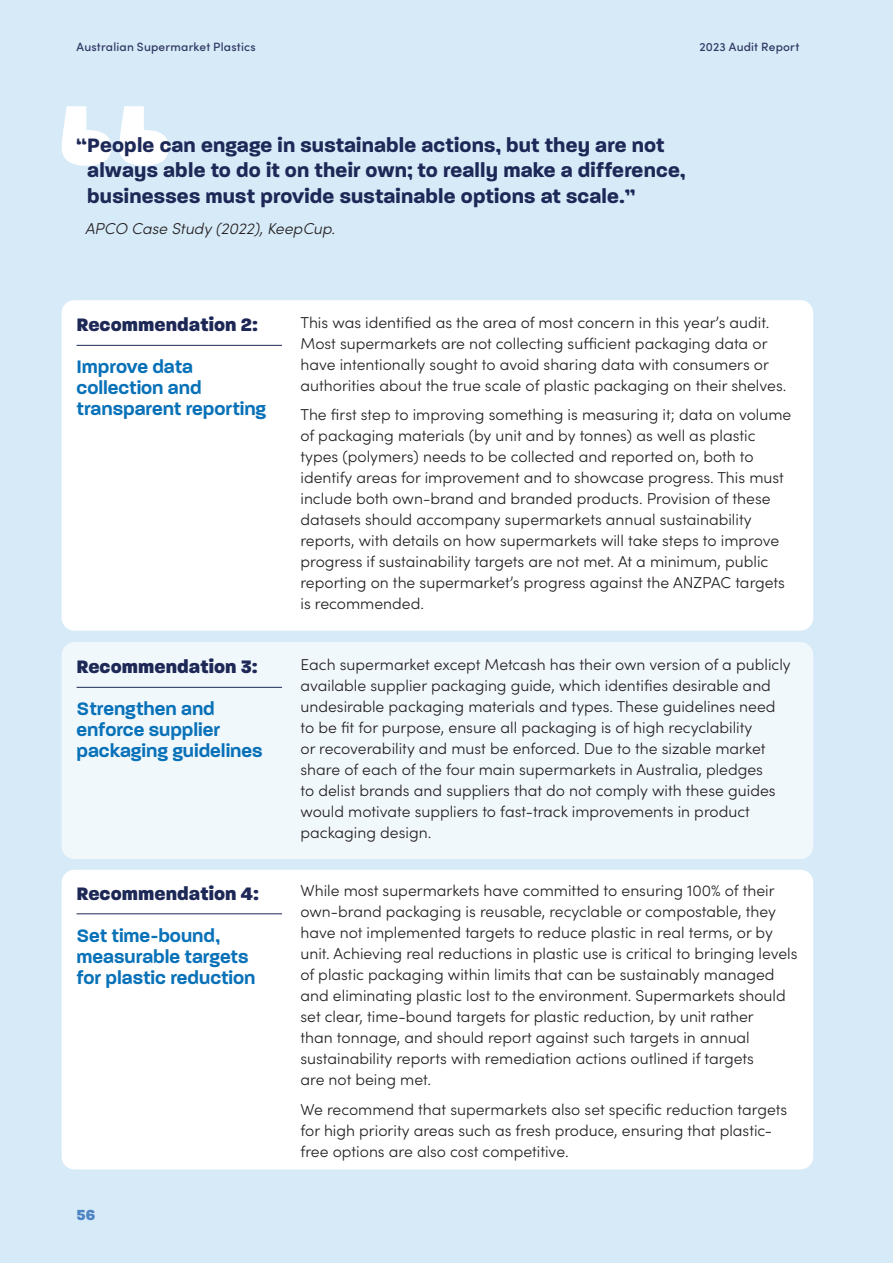
<style>
.page{position:relative;width:893px;height:1263px;background:#d6eaf8}
.page>*{position:absolute;margin:0;border:0;box-sizing:border-box;transform-origin:0 0}
.Intro{font:700 21px/25.5px "Paralucent";letter-spacing:.01em;color:#1d2857}
.H3_with_underline{font:600 19.5px/21px "Paralucent";color:#0871b8}
.H3_with_underline-2{font:800 19.5px "Paralucent";color:#1d2857}
.Body_Copy-No_Baseline{font:300 15.75px/21px "Sofia Pro";color:#231f20}
.Body_Copy{font:italic 300 15.75px "Sofia Pro";color:#231f20}
.t1{font:800 15.75px "Paralucent";color:#4e84c3}
.t2{font:500 12px "Sofia Pro";letter-spacing:.015em;color:#2e3762}
</style>
<div class="page">
<div style="left:62px;top:870px;width:751px;height:299px;background:#fff;border-radius:13px"></div>
<div style="left:62px;top:300px;width:751px;height:331px;background:#fff;border-radius:13px"></div>
<div style="left:62px;top:642px;width:751px;height:217px;background:#f1f8fc;border-radius:13px"></div>
<hr style="left:77px;top:913px;width:205px;height:1px;background:#1d2857">
<hr style="left:77px;top:345px;width:205px;height:1px;background:#1d2857">
<hr style="left:77px;top:687px;width:205px;height:1px;background:#1d2857">
<svg style="left:62px;top:106px;width:107px;height:60px"></svg>
<p class="t2" style="left:77px;top:38px;width:181px">Australian Supermarket Plastics</p>
<p class="t2" style="left:699px;top:38px;width:101px">2023 Audit Report</p>
<p class="Intro" style="left:87px;top:132px;width:599px;text-indent:-11px">“People can engage in sustainable actions, but they are not always able to do it on their own; to really make a difference, businesses must provide sustainable options at scale.”</p>
<p class="Body_Copy" style="left:85px;top:217px;width:252px">APCO Case Study (2022), KeepCup.</p>
<p class="H3_with_underline-2" style="left:77px;top:313px;width:183px">Recommendation 2:</p>
<p class="H3_with_underline" style="left:77px;top:357px;width:191px">Improve data collection and transparent reporting</p>
<p class="Body_Copy-No_Baseline" style="left:300px;top:311px;width:487px">This was identified as the area of most concern in this year’s audit.<br>Most supermarkets are not collecting sufficient packaging data or have intentionally sought to avoid sharing data with consumers or authorities about the true scale of plastic packaging on their shelves.</p>
<p class="Body_Copy-No_Baseline" style="left:300px;top:403px;width:492px">The first step to improving something is measuring it; data on volume of packaging materials (by unit and by tonnes) as well as plastic types (polymers) needs to be collected and reported on, both to identify areas for improvement and to showcase progress. This must include both own-brand and branded products. Provision of these datasets should accompany supermarkets annual sustainability reports, with details on how supermarkets will take steps to improve progress if sustainability targets are not met. At a minimum, public reporting on the supermarket’s progress against the ANZPAC targets is recommended.</p>
<p class="H3_with_underline-2" style="left:77px;top:655px;width:182px">Recommendation 3:</p>
<p class="H3_with_underline" style="left:77px;top:699px;width:188px">Strengthen and enforce supplier packaging guidelines</p>
<p class="Body_Copy-No_Baseline" style="left:300px;top:653px;width:492px">Each supermarket except Metcash has their own version of a publicly available supplier packaging guide, which identifies desirable and undesirable packaging materials and types. These guidelines need to be fit for purpose, ensure all packaging is of high recyclability<br>or recoverability and must be enforced. Due to the sizable market share of each of the four main supermarkets in Australia, pledges<br>to delist brands and suppliers that do not comply with these guides would motivate suppliers to fast-track improvements in product packaging design.</p>
<p class="H3_with_underline-2" style="left:77px;top:881px;width:184px">Recommendation 4:</p>
<p class="H3_with_underline" style="left:77px;top:925px;width:180px">Set time-bound, measurable targets for plastic reduction</p>
<p class="Body_Copy-No_Baseline" style="left:300px;top:879px;width:498px">While most supermarkets have committed to ensuring 100% of their own-brand packaging is reusable, recyclable or compostable, they have not implemented targets to reduce plastic in real terms, or by unit. Achieving real reductions in plastic use is critical to bringing levels of plastic packaging within limits that can be sustainably managed and eliminating plastic lost to the environment. Supermarkets should set clear, time-bound targets for plastic reduction, by unit rather<br>than tonnage, and should report against such targets in annual sustainability reports with remediation actions outlined if targets<br>are not being met.</p>
<p class="Body_Copy-No_Baseline" style="left:300px;top:1098px;width:488px">We recommend that supermarkets also set specific reduction targets for high priority areas such as fresh produce, ensuring that plastic&shy;free options are also cost competitive.</p>
<p class="t1" style="left:77px;top:1206px;width:20px">56</p>
</div>
